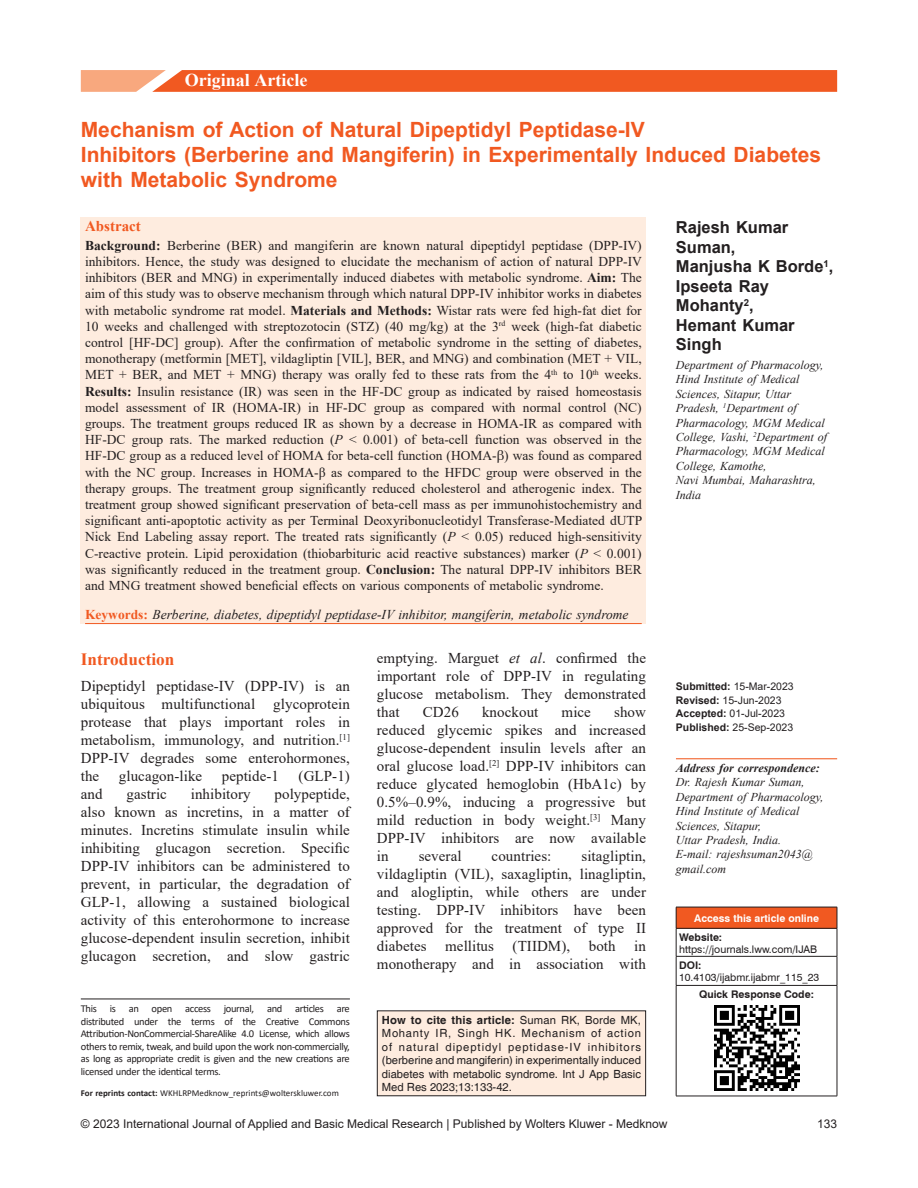
<style>
.page{position:relative;width:918px;height:1188px;background:#fff}
.page>*{position:absolute;margin:0;border:0;box-sizing:border-box;transform-origin:0 0}
.AT{font:700 21px/25.2px "Arial";color:#f15921}
.AH{font:700 18px "Times New Roman";color:#fff}
.t1{font:700 17.25px "Times New Roman";color:#f15921}
.AU{font:700 16.5px/19.5px "Arial";color:#231f20}
.TX{font:15px/18px "Times New Roman";letter-spacing:.005em;color:#231f20;text-align:justify}
.ABSH{font:700 15px "Times New Roman";color:#f15921}
.ABS{font:13.5px/16.2px "Times New Roman";color:#231f20;text-align:justify}
.KWD{font:italic 13.5px "Times New Roman";color:#231f20}
.AFF{font:italic 12px/14.4px "Times New Roman";color:#231f20}
.ADD{font:italic 12px/14.4px "Times New Roman";color:#231f20}
.t2{font:12px "Arial";color:#231f20}
.HTC{font:11.25px/13.5px "Helvetica";color:#231f20;text-align:justify}
.OS{font:10.5px/12.6px "Calibri";letter-spacing:-.03em;color:#231f20;text-align:justify}
.HIS{font:10.5px "Arial";color:#231f20}
.Website{font:10.5px/12.6px "Swiss 721 BT";color:#231f20}
.DOI{font:10.5px/12.6px "Swiss 721 BT";color:#231f20}
.ATAO{font:700 10.5px "Swiss 721 BT";color:#fff}
.QRC{font:700 10.5px "Swiss 721 BT";color:#231f20}
.OS_1{font:9px "Calibri";color:#231f20}
.s1{font-weight:700}
.s2{font-style:italic}
.s3{font-weight:700;font-style:normal;color:#f15921}
</style>
<div class="page">
<hr style="left:676px;top:758px;width:161px;height:1px;background:#f15921">
<div style="left:81px;top:217px;width:565px;height:406px;background:#feecdf"></div>
<hr style="left:85px;top:623px;width:557px;height:1px;background:#f15921">
<svg style="left:81px;top:70px;width:756px;height:22px;background:#f26530"></svg>
<div style="left:377px;top:1011px;width:269px;height:85px;background:#feecdf"></div>
<hr style="left:81px;top:999px;width:269px;height:1px;background:#231f20">
<div style="left:676px;top:907px;width:161px;height:21px;background:#f15921"></div>
<hr style="left:676px;top:928px;width:161px;height:1px;background:#231f20">
<hr style="left:676px;top:956px;width:161px;height:1px;background:#231f20">
<hr style="left:676px;top:985px;width:161px;height:1px;background:#231f20">
<hr style="left:676px;top:907px;width:161px;height:1px;background:#231f20">
<svg style="left:676px;top:907px;width:1px;height:78px"></svg>
<svg style="left:837px;top:907px;width:1px;height:78px"></svg>
<hr style="left:676px;top:986px;width:1px;height:110px;background:#231f20">
<hr style="left:837px;top:986px;width:1px;height:110px;background:#231f20">
<hr style="left:676px;top:1096px;width:161px;height:1px;background:#231f20">
<img style="left:714px;top:1005px;width:85px;height:85px">
<p class="AH" style="left:185px;top:67px;width:124px">Original Article</p>
<p class="AT" style="left:81px;top:117px;width:742px">Mechanism of Action of Natural Dipeptidyl Peptidase‑IV<br>Inhibitors (Berberine and Mangiferin) in Experimentally Induced Diabetes with Metabolic Syndrome</p>
<p class="ABSH" style="left:85px;top:216px;width:57px">Abstract</p>
<p class="ABS" style="left:85px;top:237px;width:559px"><span class="s1">Background:</span> Berberine (BER) and mangiferin are known natural dipeptidyl peptidase (DPP‑IV) inhibitors. Hence, the study was designed to elucidate the mechanism of action of natural DPP‑IV inhibitors (BER and MNG) in experimentally induced diabetes with metabolic syndrome. <span class="s1">Aim:</span> The aim of this study was to observe mechanism through which natural DPP‑IV inhibitor works in diabetes with metabolic syndrome rat model. <span class="s1">Materials and Methods:</span> Wistar rats were fed high‑fat diet for 10 weeks and challenged with streptozotocin (STZ) (40 mg/kg) at the 3<sup>rd</sup> week (high‑fat diabetic control [HF‑DC] group). After the confirmation of metabolic syndrome in the setting of diabetes, monotherapy (metformin [MET], vildagliptin [VIL], BER, and MNG) and combination (MET + VIL, MET + BER, and MET + MNG) therapy was orally fed to these rats from the 4<sup>th</sup> to 10<sup>th</sup> weeks.<br><span class="s1">Results:</span> Insulin resistance (IR) was seen in the HF‑DC group as indicated by raised homeostasis model assessment of IR (HOMA‑IR) in HF‑DC group as compared with normal control (NC) groups. The treatment groups reduced IR as shown by a decrease in HOMA‑IR as compared with HF‑DC group rats. The marked reduction (<span class="s2">P</span> &lt; 0.001) of beta‑cell function was observed in the HF‑DC group as a reduced level of HOMA for beta‑cell function (HOMA‑ ) was found as compared with the NC group. Increases in HOMA‑β as compared to the HFDC group were observed in the therapy groups. The treatment group significantly reduced cholesterol and atherogenic index. The treatment group showed significant preservation of beta‑cell mass as per immunohistochemistry and significant anti‑apoptotic activity as per Terminal Deoxyribonucleotidyl Transferase-Mediated dUTP Nick End Labeling assay report. The treated rats significantly (<span class="s2">P</span> &lt; 0.05) reduced high‑sensitivity C‑reactive protein. Lipid peroxidation (thiobarbituric acid reactive substances) marker (<span class="s2">P</span> &lt; 0.001) was significantly reduced in the treatment group. <span class="s1">Conclusion:</span> The natural DPP‑IV inhibitors BER and MNG treatment showed beneficial effects on various components of metabolic syndrome.</p>
<p class="KWD" style="left:85px;top:605px;width:545px"><span class="s3">Keywords:</span> Berberine, diabetes, dipeptidyl peptidase‑IV inhibitor, mangiferin, metabolic syndrome</p>
<h1 class="t1" style="left:81px;top:646px;width:95px">Introduction</h1>
<p class="TX" style="left:81px;top:677px;width:271px">Dipeptidyl peptidase‑IV (DPP‑IV) is an ubiquitous multifunctional glycoprotein protease that plays important roles in metabolism, immunology, and nutrition.<sup>[1] </sup>DPP‑IV degrades some enterohormones, the</p>
<p class="TX" style="left:119px;top:767px;width:85px">glucagon‑like</p>
<p class="TX" style="left:222px;top:767px;width:59px">peptide‑1</p>
<p class="TX" style="left:299px;top:767px;width:53px">(GLP‑1)</p>
<p class="TX" style="left:81px;top:785px;width:271px;text-indent:194px">polypeptide, also known as incretins, in a matter of minutes. Incretins stimulate insulin while inhibiting glucagon secretion. Specific DPP‑IV inhibitors can be administered to prevent, in particular, the degradation of GLP‑1, allowing a sustained biological activity of this enterohormone to increase glucose‑dependent insulin secretion, inhibit glucagon secretion, and slow gastric</p>
<p class="TX" style="left:81px;top:785px;width:23px">and</p>
<p class="TX" style="left:127px;top:785px;width:42px">gastric</p>
<p class="TX" style="left:191px;top:785px;width:61px">inhibitory</p>
<p class="OS" style="left:81px;top:1002px;width:271px">This is an open access journal, and articles are distributed under the terms of the Creative Commons Attribution‑NonCommercial‑ShareAlike 4.0 License, which allows others to remix, tweak, and build upon the work non‑commercially, as long as appropriate credit is given and the new creations are licensed under the identical terms.</p>
<p class="OS_1" style="left:81px;top:1087px;width:260px"><span class="s1">For reprints contact:</span> WKHLRPMedknow_reprints@wolterskluwer.com</p>
<p class="TX" style="left:377px;top:649px;width:271px">emptying. Marguet <span class="s2">et al</span>. confirmed the important role of DPP‑IV in regulating glucose metabolism. They demonstrated that</p>
<p class="TX" style="left:377px;top:703px;width:271px;text-indent:237px">show reduced glycemic spikes and increased glucose‑dependent insulin levels after an oral glucose load.<sup>[2]</sup> DPP‑IV inhibitors can reduce glycated hemoglobin (HbA1c) by 0.5%–0.9%, inducing a progressive but mild reduction in body weight.<sup>[3]</sup> Many DPP‑IV inhibitors are now available in</p>
<p class="TX" style="left:423px;top:703px;width:38px">CD26</p>
<p class="TX" style="left:482px;top:703px;width:58px">knockout</p>
<p class="TX" style="left:562px;top:703px;width:31px">mice</p>
<p class="TX" style="left:377px;top:847px;width:271px;text-indent:205px">sitagliptin, vildagliptin (VIL), saxagliptin, linagliptin, and alogliptin, while others are under testing. DPP‑IV inhibitors have been approved for the treatment of type II diabetes mellitus (TIIDM), both in monotherapy and in association with</p>
<p class="TX" style="left:419px;top:847px;width:44px">several</p>
<p class="TX" style="left:492px;top:847px;width:61px">countries:</p>
<p class="HTC" style="left:382px;top:1013px;width:261px"><span class="s1">How to cite this article:</span> Suman RK, Borde MK, Mohanty IR, Singh HK. Mechanism of action of natural dipeptidyl peptidase‑IV inhibitors (berberine and mangiferin) in experimentally induced diabetes with metabolic syndrome. Int J App Basic Med Res 2023;13:133-42.</p>
<p class="AU" style="left:676px;top:218px;width:159px">Rajesh Kumar<br>Suman,<br>Manjusha K Borde<sup>1</sup>,<br>Ipseeta Ray<br>Mohanty<sup>2</sup>,<br>Hemant Kumar<br>Singh</p>
<p class="AFF" style="left:676px;top:357px;width:153px">Department of Pharmacology,<br>Hind Institute of Medical<br>Sciences, Sitapur, Uttar<br>Pradesh, <sup>1</sup>Department of<br>Pharmacology, MGM Medical<br>College, Vashi, <sup>2</sup>Department of<br>Pharmacology, MGM Medical<br>College, Kamothe,<br>Navi Mumbai, Maharashtra,<br>India</p>
<p class="HIS" style="left:676px;top:680px;width:119px"><span class="s1">Submitted:</span> 15‑Mar‑2023</p>
<p class="HIS" style="left:676px;top:693px;width:107px"><span class="s1">Revised:</span> 15‑Jun‑2023</p>
<p class="HIS" style="left:676px;top:707px;width:111px"><span class="s1">Accepted:</span> 01‑Jul‑2023</p>
<p class="HIS" style="left:676px;top:720px;width:119px"><span class="s1">Published:</span> 25-Sep-2023</p>
<p class="ADD" style="left:676px;top:761px;width:149px"><span class="s1">Address for correspondence:<br></span>Dr. Rajesh Kumar Suman,<br>Department of Pharmacology,<br>Hind Institute of Medical<br>Sciences, Sitapur,<br>Uttar Pradesh, India.<br>E‑mail: rajeshsuman2043@ gmail.com</p>
<p class="ATAO" style="left:694px;top:912px;width:126px">Access this article online</p>
<p class="Website" style="left:679px;top:930px;width:140px"><span class="s1">Website: </span>https://journals.lww.com/IJAB</p>
<p class="DOI" style="left:679px;top:958px;width:142px"><span class="s1">DOI:<br></span>10.4103/ijabmr.ijabmr_115_23</p>
<p class="QRC" style="left:699px;top:988px;width:116px">Quick Response Code:</p>
<p class="t2" style="left:81px;top:1116px;width:588px">© 2023 International Journal of Applied and Basic Medical Research | Published by Wolters Kluwer ‑ Medknow</p>
<p class="t2" style="left:817px;top:1116px;width:22px">133</p>
</div>
